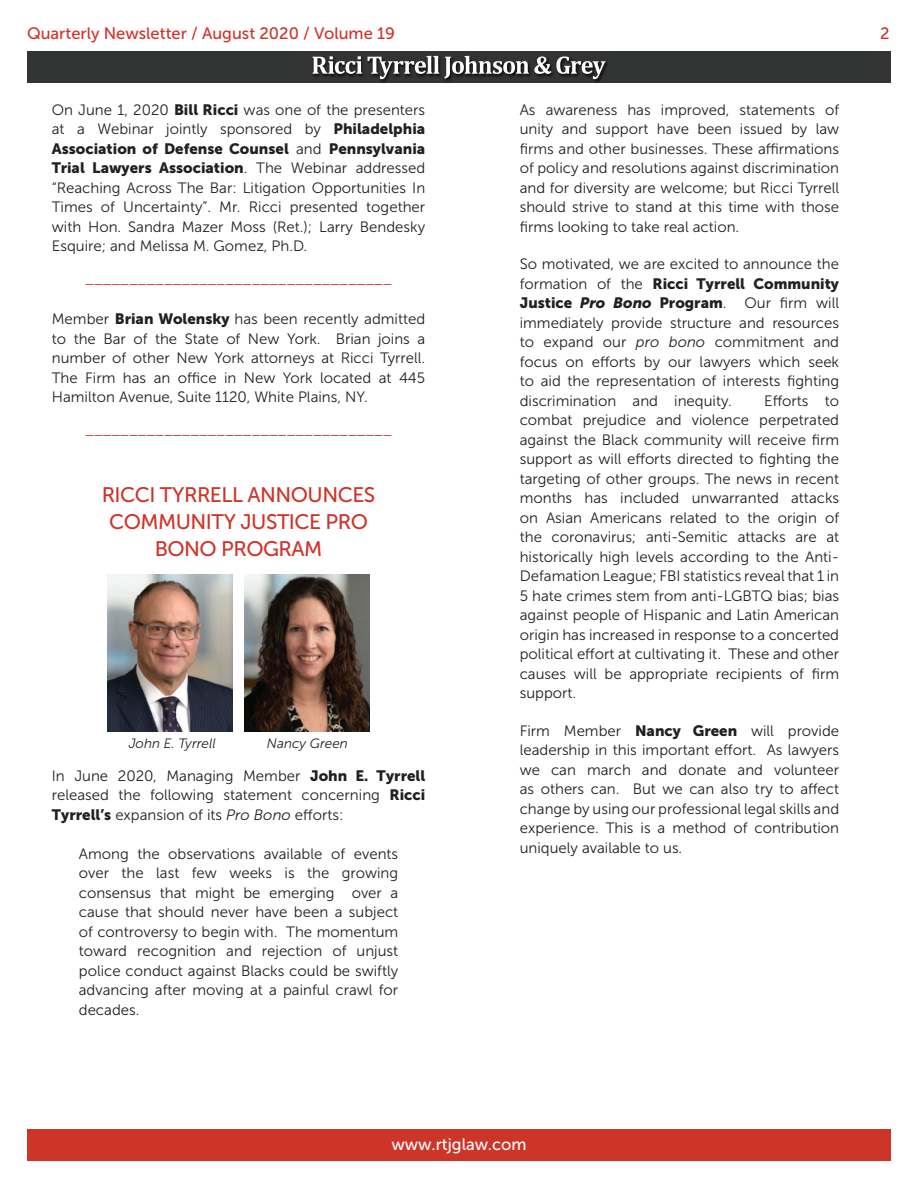
<style>
.page{position:relative;width:918px;height:1188px;background:#fff}
.page>*{position:absolute;margin:0;border:0;box-sizing:border-box;transform-origin:0 0}
.Plain_Text{font:21px/27px "Museo Sans 500";letter-spacing:-.025em;color:#cf3429;text-align:center}
.t1{font:16.5px "Museo Sans 500";color:#cf3429}
.t2{font:16.5px "Museo Sans 500";color:#fff}
.Block_Ind__5{font:15px/19.5px "Museo Sans 300";color:#231f20;text-align:justify}
.Plain_Text-2{font:15px/19.5px "Museo Sans 300";color:#231f20;text-align:justify}
.Body_Text__5{font:15px "Museo Sans 300";color:#cf3429}
.Plain_Text-3{font:italic 13.5px "Museo Sans 300";color:#231f20}
.s1{font-family:"Museo Sans 900"}
.s2{font-style:italic}
.s3{font-family:"Museo Sans 900";font-style:italic}
</style>
<div class="page">
<div style="left:27px;top:1129px;width:864px;height:32px;background:#cf3429"></div>
<div style="left:27px;top:52px;width:864px;height:31px;background:#323333"></div>
<img style="left:313px;top:55px;width:295px;height:27px">
<svg style="left:312px;top:56px;width:50px;height:18px"></svg>
<svg style="left:368px;top:56px;width:238px;height:23px"></svg>
<img style="left:245px;top:575px;width:125px;height:156px">
<img style="left:108px;top:575px;width:124px;height:156px">
<p class="t1" style="left:27px;top:25px;width:370px">Quarterly Newsletter / August 2020 / Volume 19</p>
<p class="t1" style="left:880px;top:25px;width:11px">2</p>
<p class="Plain_Text-2" style="left:52px;top:100px;width:375px">On June 1, 2020 <span class="s1">Bill Ricci</span> was one of the presenters at a Webinar jointly sponsored by <span class="s1">Philadelphia Association of Defense Counsel</span> and <span class="s1">Pennsylvania Trial Lawyers Association</span>. The Webinar addressed “Reaching Across The Bar: Litigation Opportunities In Times of Uncertainty”. Mr. Ricci presented together with Hon. Sandra Mazer Moss (Ret.); Larry Bendesky Esquire; and Melissa M. Gomez, Ph.D.</p>
<p class="Body_Text__5" style="left:85px;top:271px;width:308px">___________________________________</p>
<p class="Block_Ind__5" style="left:52px;top:309px;width:375px">Member <span class="s1">Brian Wolensky</span> has been recently admitted to the Bar of the State of New York. Brian joins a number of other New York attorneys at Ricci Tyrrell.<br>The Firm has an office in New York located at 445<br>Hamilton Avenue, Suite 1120, White Plains, NY.</p>
<p class="Body_Text__5" style="left:85px;top:422px;width:308px">___________________________________</p>
<p class="Plain_Text" style="left:102px;top:481px;width:275px">RICCI TYRRELL ANNOUNCES<br>COMMUNITY JUSTICE PRO<br>BONO PROGRAM</p>
<p class="Plain_Text-3" style="left:129px;top:736px;width:89px">John E. Tyrrell</p>
<p class="Plain_Text-3" style="left:267px;top:736px;width:82px">Nancy Green</p>
<p class="Plain_Text-2" style="left:52px;top:766px;width:375px">In June 2020, Managing Member <span class="s1">John E. Tyrrell </span>released the following statement concerning <span class="s1">Ricci Tyrrell’s</span> expansion of its <span class="s2">Pro Bono</span> efforts:</p>
<p class="Block_Ind__5" style="left:79px;top:844px;width:321px">Among the observations available of events over the last few weeks is the growing consensus that might be emerging over a cause that should never have been a subject of controversy to begin with. The momentum toward recognition and rejection of unjust police conduct against Blacks could be swiftly advancing after moving at a painful crawl for decades.</p>
<p class="Block_Ind__5" style="left:520px;top:100px;width:321px">As awareness has improved, statements of unity and support have been issued by law firms and other businesses. These affirmations of policy and resolutions against discrimination and for diversity are welcome; but Ricci Tyrrell should strive to stand at this time with those firms looking to take real action.</p>
<p class="Block_Ind__5" style="left:520px;top:255px;width:321px">So motivated, we are excited to announce the formation of the <span class="s1">Ricci Tyrrell Community Justice</span> <span class="s3">Pro Bono</span> <span class="s1">Program</span>. Our firm will immediately provide structure and resources to expand our <span class="s2">pro bono</span> commitment and focus on efforts by our lawyers which seek to aid the representation of interests fighting discrimination and inequity.</p>
<p class="Block_Ind__5" style="left:520px;top:391px;width:321px;text-indent:244px">Efforts to combat prejudice and violence perpetrated against the Black community will receive firm support as will efforts directed to fighting the targeting of other groups. The news in recent months has included unwarranted attacks on Asian Americans related to the origin of the coronavirus; anti-Semitic attacks are at historically high levels according to the Anti-Defamation League; FBI statistics reveal that 1 in 5 hate crimes stem from anti-LGBTQ bias; bias against people of Hispanic and Latin American origin has increased in response to a concerted political effort at cultivating it. These and other causes will be appropriate recipients of firm support.</p>
<p class="Block_Ind__5" style="left:520px;top:721px;width:321px">Firm Member <span class="s1">Nancy Green</span> will provide leadership in this important effort. As lawyers we can march and donate and volunteer as others can. But we can also try to affect change by using our professional legal skills and experience. This is a method of contribution uniquely available to us.</p>
<p class="t2" style="left:391px;top:1135px;width:137px">www.rtjglaw.com</p>
</div>
